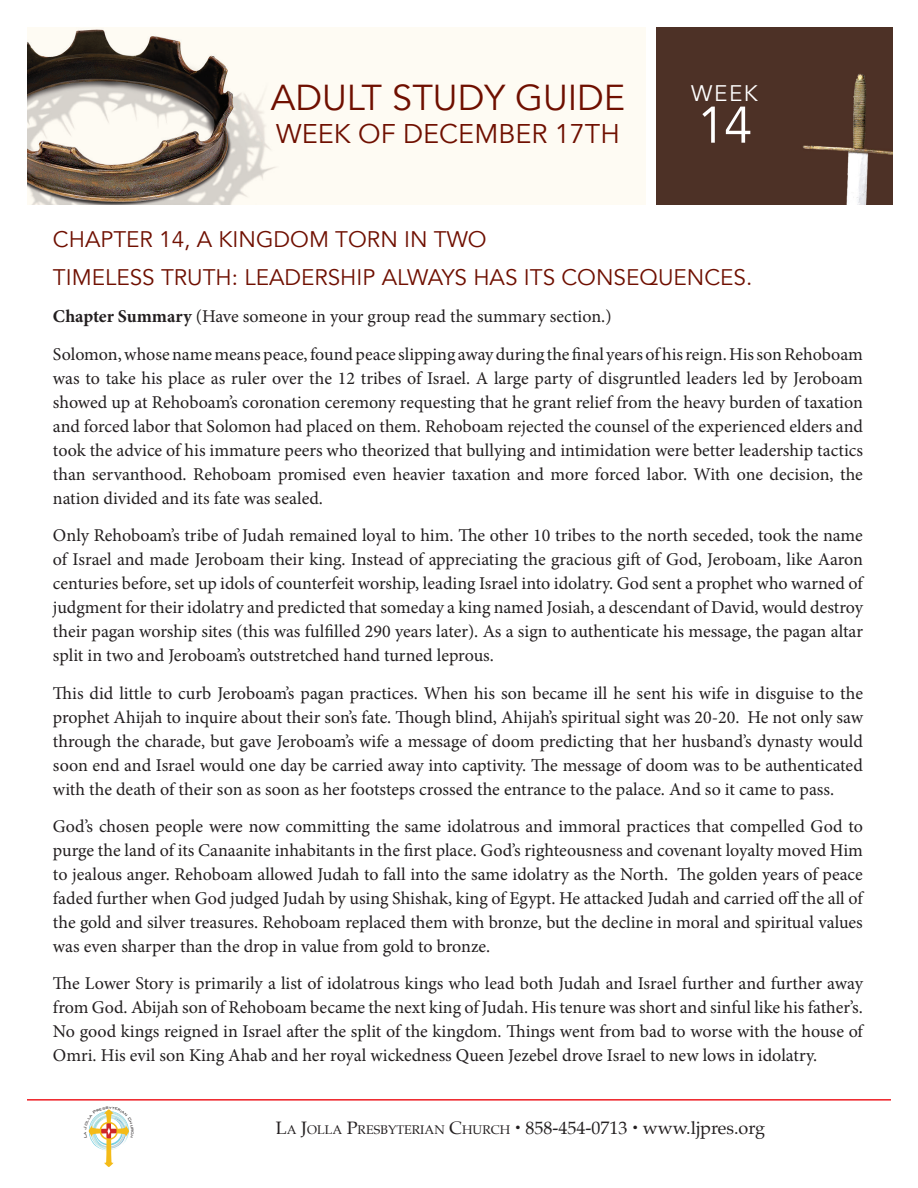
<style>
.page{position:relative;width:918px;height:1188px;background:#fff}
.page>*{position:absolute;margin:0;border:0;box-sizing:border-box;transform-origin:0 0}
.t1{font:51px "Avenir";color:#fff}
.t2{font:36px "Avenir";color:#6f0f00}
.t3{font:27px "Avenir";color:#6f0f00}
.t4{font:22.5px/37.5px "Avenir";color:#6f0f00}
.t5{font:22.5px "Avenir";color:#fff}
.t6{font:18px/24px "Minion Pro";letter-spacing:-.005em;color:#231f20;text-align:justify}
.t7{font:18px "Palatino";color:#231f20}
.s1{font-weight:700}
.s2{font-style:inherit}
.s3{font-size:12.6px}
</style>
<div class="page">
<img style="left:27px;top:27px;width:619px;height:177px">
<div style="left:656px;top:27px;width:237px;height:177px;background:#4d3126"></div>
<hr style="left:27px;top:1099px;width:864px;height:2px;background:#ee1d23">
<svg style="left:88px;top:1109px;width:41px;height:58px"></svg>
<h2 class="t2" style="left:271px;top:76px;width:356px">ADULT STUDY GUIDE</h2>
<h3 class="t3" style="left:276px;top:117px;width:345px">WEEK OF DECEMBER 17TH</h3>
<p class="t5" style="left:691px;top:80px;width:68px">WEEK</p>
<h1 class="t1" style="left:697px;top:95px;width:57px">14</h1>
<p class="t4" style="left:53px;top:221px;width:701px">CHAPTER 14, A KINGDOM TORN IN TWO<br>TIMELESS TRUTH: LEADERSHIP ALWAYS HAS ITS CONSEQUENCES.</p>
<p class="t6" style="left:53px;top:298px;width:811px;line-height:37.5px"><span class="s1">Chapter Summary</span> (Have someone in your group read the summary section.)<br>Solomon, whose name means peace, found peace slipping away during the final years of his reign. His son Rehoboam</p>
<p class="t6" style="left:53px;top:366px;width:812px">was to take his place as ruler over the 12 tribes of Israel. A large party of disgruntled leaders led by Jeroboam showed up at Rehoboam’s coronation ceremony requesting that he grant relief from the heavy burden of taxation and forced labor that Solomon had placed on them. Rehoboam rejected the counsel of the experienced elders and took the advice of his immature peers who theorized that bullying and intimidation were better leadership tactics than servanthood. Rehoboam promised even heavier taxation and more forced labor. With one decision, the nation divided and its fate was sealed.</p>
<p class="t6" style="left:53px;top:523px;width:812px">Only Rehoboam’s tribe of Judah remained loyal to him. The other 10 tribes to the north seceded, took the name of Israel and made Jeroboam their king. Instead of appreciating the gracious gift of God, Jeroboam, like Aaron centuries before, set up idols of counterfeit worship, leading Israel into idolatry. God sent a prophet who warned of judgment for their idolatry and predicted that someday a king named Josiah, a descendant of David, would destroy their pagan worship sites (this was fulfilled 290 years later). As a sign to authenticate his message, the pagan altar split in two and Jeroboam’s outstretched hand turned leprous.</p>
<p class="t6" style="left:53px;top:681px;width:812px">This did little to curb Jeroboam’s pagan practices. When his son became ill he sent his wife in disguise to the prophet Ahijah to inquire about their son’s fate. Though blind, Ahijah’s spiritual sight was 20-20. He not only saw through the charade, but gave Jeroboam’s wife a message of doom predicting that her husband’s dynasty would soon end and Israel would one day be carried away into captivity. The message of doom was to be authenticated with the death of their son as soon as her footsteps crossed the entrance to the palace. And so it came to pass.</p>
<p class="t6" style="left:53px;top:814px;width:812px">God’s chosen people were now committing the same idolatrous and immoral practices that compelled God to purge the land of its Canaanite inhabitants in the first place. God’s righteousness and covenant loyalty moved Him to jealous anger. Rehoboam allowed Judah to fall into the same idolatry as the North. The golden years of peace faded further when God judged Judah by using Shishak, king of Egypt. He attacked Judah and carried off the all of the gold and silver treasures. Rehoboam replaced them with bronze, but the decline in moral and spiritual values was even sharper than the drop in value from gold to bronze.</p>
<p class="t6" style="left:53px;top:972px;width:812px">The Lower Story is primarily a list of idolatrous kings who lead both Judah and Israel further and further away from God. Abijah son of Rehoboam became the next king of Judah. His tenure was short and sinful like his father’s.<br>No good kings reigned in Israel after the split of the kingdom. Things went from bad to worse with the house of Omri. His evil son King Ahab and her royal wickedness Queen Jezebel drove Israel to new lows in idolatry.</p>
<p class="t7" style="left:276px;top:1113px;width:491px"><span class="s2">L</span><span class="s3">A</span> <span class="s2">J</span><span class="s3">OLLA</span> <span class="s2">P</span><span class="s3">RESBYTERIAN</span> <span class="s2">C</span><span class="s3">HURCH</span> <sup>•</sup> 858-454-0713 <sup>•</sup> www.ljpres.org</p>
</div>
